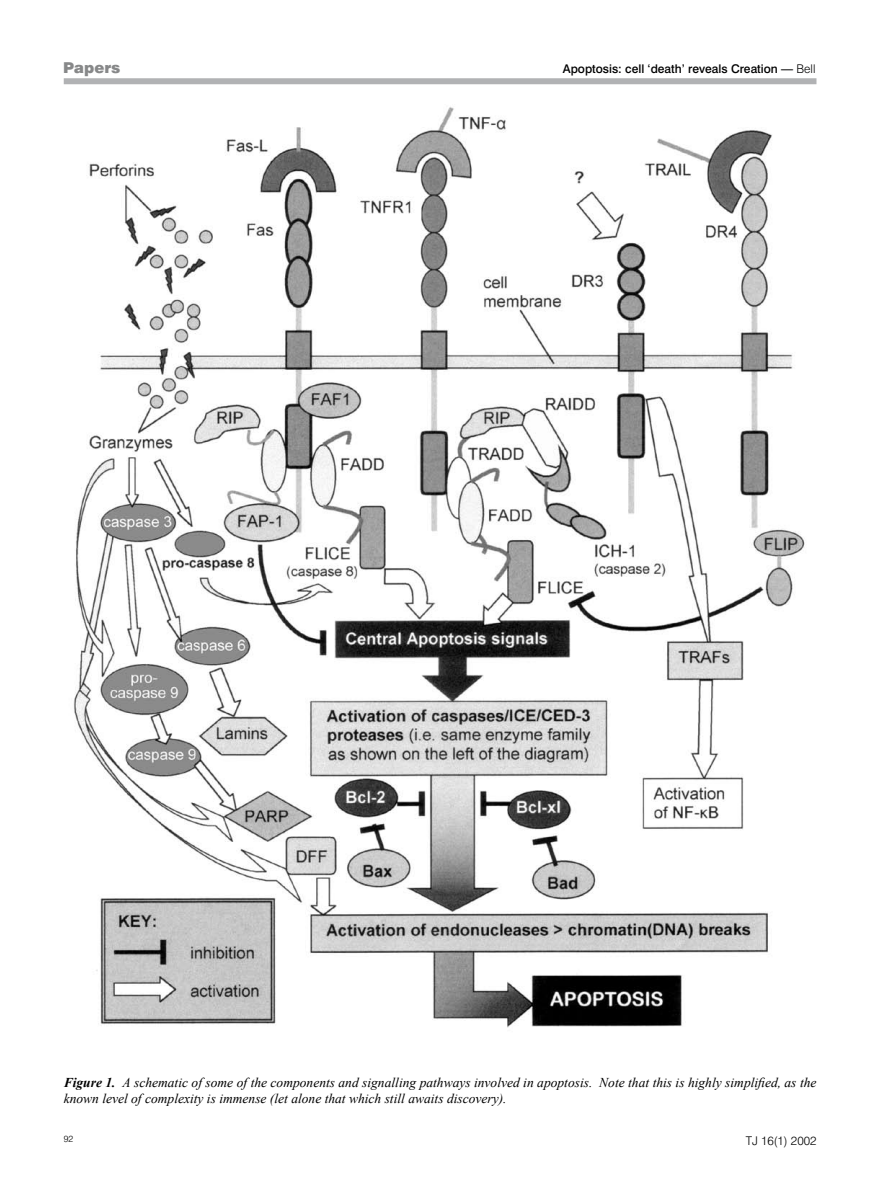
<style>
.page{position:relative;width:893px;height:1191px;background:#fff}
.page>*{position:absolute;margin:0;border:0;box-sizing:border-box;transform-origin:0 0}
.t1{font:900 15px "Swiss 721 BT";color:#878889}
.t2{font:italic 13.5px/16.2px "Times New Roman";color:#000}
.t3{font:500 12px "Swiss 721 BT";color:#000}
.t4{font:300 12px "Swiss 721 BT";color:#000}
.t5{font:300 9px "Swiss 721 BT";color:#000}
.s1{font-weight:300}
.s2{font-weight:700}
</style>
<div class="page">
<div style="left:64px;top:78px;width:752px;height:6px;background:#b1b2b4"></div>
<img style="left:73px;top:107px;width:732px;height:921px">
<p class="t1" style="left:63px;top:59px;width:59px">Papers</p>
<p class="t3" style="left:563px;top:61px;width:254px">Apoptosis: cell ‘death’ reveals Creation — <span class="s1">Bell</span></p>
<p class="t2" style="left:64px;top:1074px;width:754px"><span class="s2">Figure 1.</span> A schematic of some of the components and signalling pathways involved in apoptosis. Note that this is highly simplified, as the known level of complexity is immense (let alone that which still awaits discovery).</p>
<p class="t5" style="left:64px;top:1133px;width:11px">92</p>
<p class="t4" style="left:746px;top:1133px;width:72px">TJ 16(1) 2002</p>
</div>
